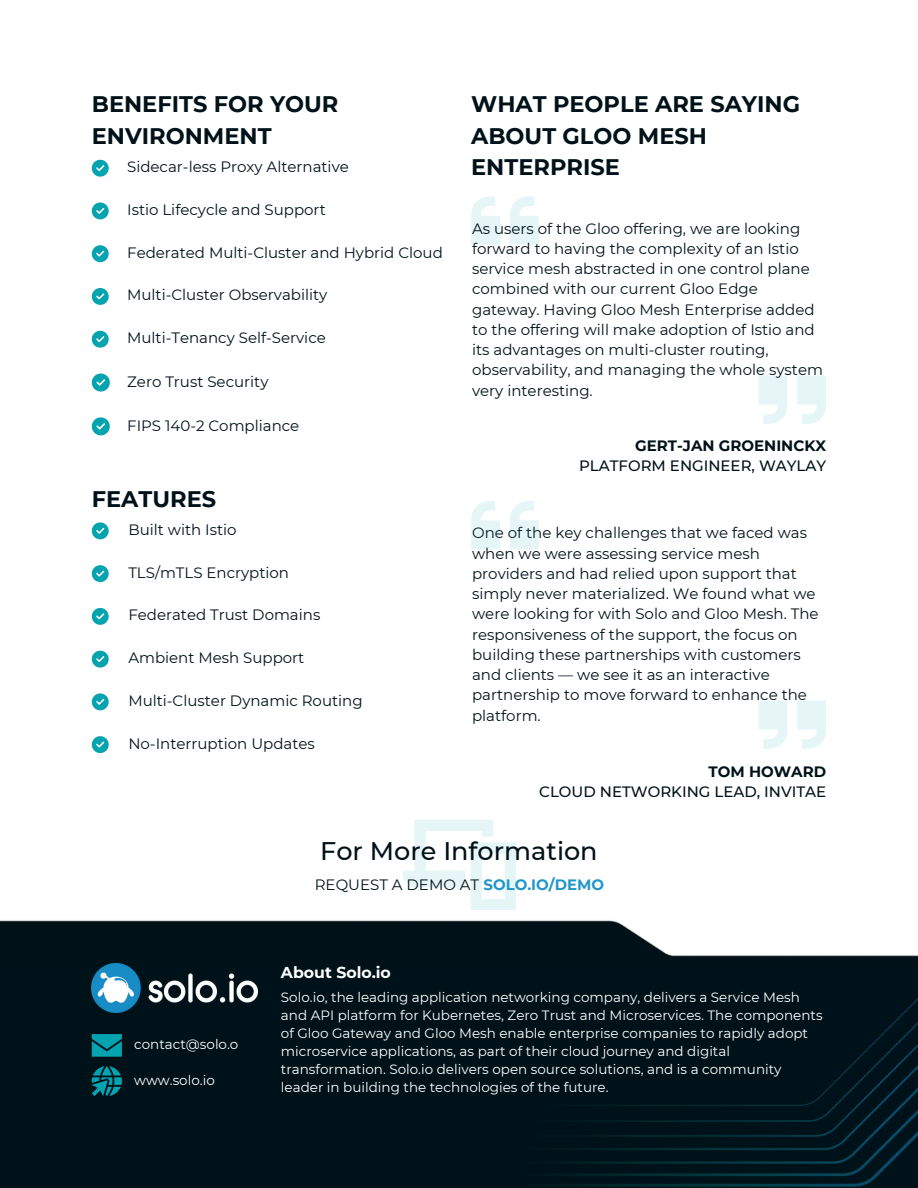
<style>
.page{position:relative;width:918px;height:1188px;background:#fff}
.page>*{position:absolute;margin:0;border:0;box-sizing:border-box;transform-origin:0 0}
.t1{font:500 25.5px "Montserrat";color:#001219}
.t2{font:700 22.5px/31.5px "Montserrat";color:#001219}
.t3{font:700 15.75px "Montserrat";color:#fff}
.t4{font:15px/20.2px "Montserrat";color:#001219}
.t5{font:500 15px "Montserrat";color:#001219}
.t6{font:700 15px "Montserrat";color:#001219}
.t7{font:13.5px/18px "Montserrat";color:#fff}
.s1{font-weight:700;color:#2196c9}
</style>
<div class="page">
<div style="left:0;top:963px;width:918px;height:225px;background:#001219"></div>
<img style="left:0;top:920px;width:671px;height:43px">
<img style="left:512px;top:955px;width:406px;height:232px">
<svg style="left:471px;top:196px;width:68px;height:49px"></svg>
<svg style="left:758px;top:376px;width:68px;height:48px"></svg>
<svg style="left:471px;top:501px;width:68px;height:48px"></svg>
<svg style="left:758px;top:700px;width:68px;height:49px"></svg>
<svg style="left:403px;top:820px;width:113px;height:90px"></svg>
<img style="left:92px;top:963px;width:165px;height:50px">
<svg style="left:92px;top:1034px;width:30px;height:23px"></svg>
<svg style="left:92px;top:1066px;width:30px;height:30px"></svg>
<svg style="left:92px;top:160px;width:17px;height:17px"></svg>
<svg style="left:92px;top:203px;width:17px;height:16px"></svg>
<svg style="left:92px;top:245px;width:17px;height:17px"></svg>
<svg style="left:92px;top:288px;width:17px;height:17px"></svg>
<svg style="left:92px;top:331px;width:17px;height:17px"></svg>
<svg style="left:92px;top:374px;width:18px;height:18px"></svg>
<svg style="left:92px;top:417px;width:18px;height:18px"></svg>
<svg style="left:92px;top:522px;width:17px;height:17px"></svg>
<svg style="left:92px;top:565px;width:17px;height:17px"></svg>
<svg style="left:92px;top:608px;width:17px;height:17px"></svg>
<svg style="left:92px;top:651px;width:17px;height:17px"></svg>
<svg style="left:92px;top:693px;width:17px;height:17px"></svg>
<svg style="left:92px;top:736px;width:17px;height:17px"></svg>
<p class="t2" style="left:92px;top:88px;width:248px">BENEFITS FOR YOUR<br>ENVIRONMENT</p>
<p class="t4" style="left:127px;top:157px;width:223px">Sidecar-less Proxy Alternative</p>
<p class="t4" style="left:127px;top:199px;width:200px">Istio Lifecycle and Support</p>
<p class="t4" style="left:127px;top:242px;width:317px">Federated Multi-Cluster and Hybrid Cloud</p>
<p class="t4" style="left:127px;top:285px;width:202px">Multi-Cluster Observability</p>
<p class="t4" style="left:127px;top:328px;width:200px">Multi-Tenancy Self-Service</p>
<p class="t4" style="left:127px;top:372px;width:143px">Zero Trust Security</p>
<p class="t4" style="left:127px;top:415px;width:174px">FIPS 140-2 Compliance</p>
<p class="t2" style="left:92px;top:483px;width:126px">FEATURES</p>
<p class="t4" style="left:128px;top:519px;width:110px">Built with Istio</p>
<p class="t4" style="left:128px;top:562px;width:162px">TLS/mTLS Encryption</p>
<p class="t4" style="left:128px;top:605px;width:193px">Federated Trust Domains</p>
<p class="t4" style="left:128px;top:648px;width:178px">Ambient Mesh Support</p>
<p class="t4" style="left:128px;top:690px;width:236px">Multi-Cluster Dynamic Routing</p>
<p class="t4" style="left:128px;top:733px;width:188px">No-Interruption Updates</p>
<p class="t2" style="left:471px;top:88px;width:330px">WHAT PEOPLE ARE SAYING<br>ABOUT GLOO MESH<br>ENTERPRISE</p>
<p class="t4" style="left:472px;top:218px;width:352px">As users of the Gloo offering, we are looking forward to having the complexity of an Istio service mesh abstracted in one control plane combined with our current Gloo Edge gateway. Having Gloo Mesh Enterprise added to the offering will make adoption of Istio and its advantages on multi-cluster routing, observability, and managing the whole system very interesting.</p>
<p class="t6" style="left:635px;top:437px;width:192px">GERT-JAN GROENINCKX</p>
<p class="t5" style="left:579px;top:457px;width:249px">PLATFORM ENGINEER, WAYLAY</p>
<p class="t4" style="left:472px;top:523px;width:348px">One of the key challenges that we faced was when we were assessing service mesh providers and had relied upon support that simply never materialized. We found what we were looking for with Solo and Gloo Mesh. The responsiveness of the support, the focus on building these partnerships with customers and clients — we see it as an interactive partnership to move forward to enhance the platform.</p>
<p class="t6" style="left:709px;top:762px;width:119px">TOM HOWARD</p>
<p class="t5" style="left:539px;top:782px;width:288px">CLOUD NETWORKING LEAD, INVITAE</p>
<p class="t1" style="left:320px;top:835px;width:279px">For More Information</p>
<p class="t4" style="left:315px;top:875px;width:291px">REQUEST A DEMO AT <span class="s1">SOLO.IO/DEMO</span></p>
<p class="t7" style="left:134px;top:1035px;width:106px">contact@solo.o</p>
<p class="t7" style="left:134px;top:1071px;width:82px">www.solo.io</p>
<p class="t3" style="left:281px;top:962px;width:111px">About Solo.io</p>
<p class="t7" style="left:281px;top:988px;width:543px">Solo.io, the leading application networking company, delivers a Service Mesh and API platform for Kubernetes, Zero Trust and Microservices. The components of Gloo Gateway and Gloo Mesh enable enterprise companies to rapidly adopt microservice applications, as part of their cloud journey and digital transformation. Solo.io delivers open source solutions, and is a community leader in building the technologies of the future.</p>
</div>
